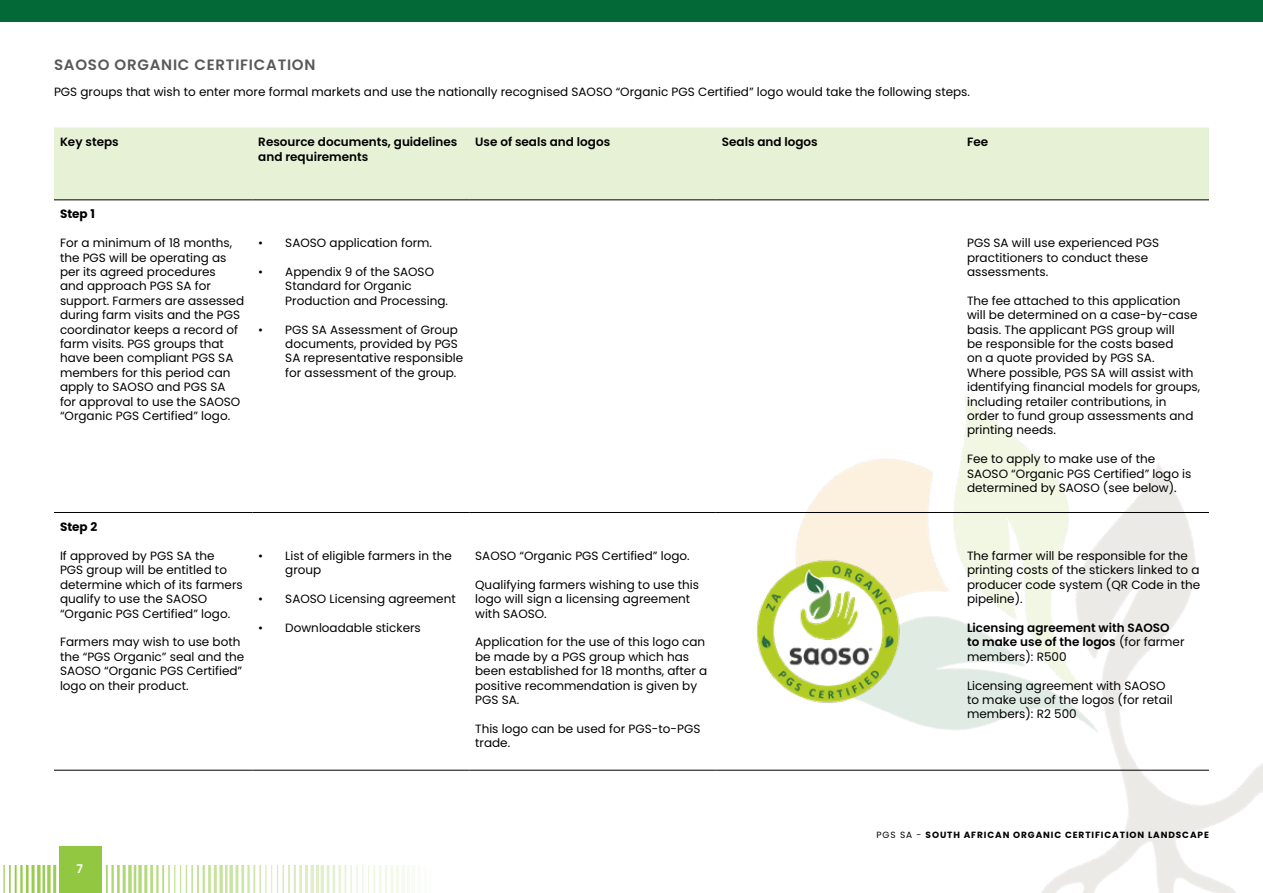
<style>
.page{position:relative;width:1263px;height:893px;background:#fff}
.page>*{position:absolute;margin:0;border:0;box-sizing:border-box;transform-origin:0 0}
.t1{font:600 15px "Poppins";letter-spacing:.05em;color:#58595b}
.t2{font:12px/14.4px "Poppins";color:#000}
.t3{font:600 12px/14.4px "Poppins";color:#000}
.t4{font:700 12px "Poppins";color:#000}
.t5{font:600 12px "Poppins";color:#fff}
.t6{font:700 9px "Poppins";letter-spacing:.1em;color:#000}
.s1{font-weight:400}
</style>
<div class="page">
<div style="left:0;top:0;width:1263px;height:21px;background:#036936"></div>
<img style="left:725px;top:395px;width:538px;height:498px">
<div style="left:54px;top:128px;width:1155px;height:72px;background:#e6f1d5"></div>
<hr style="left:54px;top:200px;width:198px;height:1px;background:#000">
<hr style="left:252px;top:200px;width:217px;height:1px;background:#000">
<hr style="left:469px;top:200px;width:247px;height:1px;background:#000">
<hr style="left:716px;top:200px;width:245px;height:1px;background:#000">
<hr style="left:961px;top:200px;width:248px;height:1px;background:#000">
<hr style="left:54px;top:512px;width:198px;height:1px;background:#000">
<hr style="left:252px;top:512px;width:217px;height:1px;background:#000">
<hr style="left:469px;top:512px;width:247px;height:1px;background:#000">
<hr style="left:716px;top:512px;width:245px;height:1px;background:#000">
<hr style="left:961px;top:512px;width:248px;height:1px;background:#000">
<hr style="left:54px;top:770px;width:198px;height:1px;background:#000">
<hr style="left:252px;top:770px;width:217px;height:1px;background:#000">
<hr style="left:469px;top:770px;width:247px;height:1px;background:#000">
<hr style="left:716px;top:770px;width:245px;height:1px;background:#000">
<hr style="left:961px;top:770px;width:248px;height:1px;background:#000">
<img style="left:742px;top:551px;width:175px;height:158px">
<svg style="left:4px;top:866px;width:1px;height:27px"></svg>
<hr style="left:9px;top:866px;width:2px;height:27px;background:#92c841">
<hr style="left:15px;top:866px;width:2px;height:27px;background:#92c841">
<hr style="left:20px;top:866px;width:3px;height:27px;background:#92c841">
<hr style="left:26px;top:866px;width:3px;height:27px;background:#92c841">
<hr style="left:32px;top:866px;width:3px;height:27px;background:#92c841">
<svg style="left:37px;top:866px;width:4px;height:27px"></svg>
<hr style="left:53px;top:866px;width:3px;height:27px;background:#92c841">
<svg style="left:47px;top:866px;width:4px;height:27px"></svg>
<hr style="left:106px;top:866px;width:2px;height:27px;background:#92c841">
<hr style="left:111px;top:866px;width:3px;height:27px;background:#92c841">
<hr style="left:117px;top:866px;width:3px;height:27px;background:#92c841">
<hr style="left:123px;top:866px;width:3px;height:27px;background:#92c841">
<svg style="left:128px;top:866px;width:4px;height:27px"></svg>
<hr style="left:43px;top:866px;width:2px;height:27px;background:#92c841">
<hr style="left:168px;top:866px;width:2px;height:27px;background:#92c841">
<hr style="left:162px;top:866px;width:2px;height:27px;background:#92c841">
<hr style="left:156px;top:866px;width:3px;height:27px;background:#92c841">
<hr style="left:150px;top:866px;width:3px;height:27px;background:#92c841">
<hr style="left:144px;top:866px;width:3px;height:27px;background:#92c841">
<svg style="left:138px;top:866px;width:4px;height:27px"></svg>
<svg style="left:174px;top:866px;width:13px;height:27px"></svg>
<hr style="left:191px;top:866px;width:2px;height:27px;background:#92c841">
<hr style="left:197px;top:866px;width:2px;height:27px;background:#92c841">
<hr style="left:203px;top:866px;width:2px;height:27px;background:#92c841">
<hr style="left:208px;top:866px;width:3px;height:27px;background:#92c841">
<hr style="left:214px;top:866px;width:3px;height:27px;background:#92c841">
<svg style="left:219px;top:866px;width:4px;height:27px"></svg>
<hr style="left:134px;top:866px;width:2px;height:27px;background:#92c841">
<hr style="left:259px;top:866px;width:2px;height:27px;background:#92c841">
<hr style="left:253px;top:866px;width:2px;height:27px;background:#92c841">
<hr style="left:247px;top:866px;width:3px;height:27px;background:#92c841">
<hr style="left:241px;top:866px;width:3px;height:27px;background:#92c841">
<hr style="left:235px;top:866px;width:3px;height:27px;background:#92c841">
<svg style="left:229px;top:866px;width:4px;height:27px"></svg>
<svg style="left:265px;top:866px;width:19px;height:27px"></svg>
<hr style="left:288px;top:866px;width:2px;height:27px;background:#92c841">
<hr style="left:294px;top:866px;width:2px;height:27px;background:#92c841">
<hr style="left:299px;top:866px;width:3px;height:27px;background:#92c841">
<hr style="left:305px;top:866px;width:3px;height:27px;background:#92c841">
<svg style="left:310px;top:866px;width:4px;height:27px"></svg>
<hr style="left:225px;top:866px;width:2px;height:27px;background:#92c841">
<hr style="left:356px;top:866px;width:2px;height:27px;background:#92c841">
<hr style="left:350px;top:866px;width:2px;height:27px;background:#92c841">
<hr style="left:344px;top:866px;width:2px;height:27px;background:#92c841">
<hr style="left:339px;top:866px;width:2px;height:27px;background:#92c841">
<hr style="left:333px;top:866px;width:2px;height:27px;background:#92c841">
<hr style="left:327px;top:866px;width:3px;height:27px;background:#92c841">
<hr style="left:321px;top:866px;width:3px;height:27px;background:#92c841">
<svg style="left:362px;top:866px;width:13px;height:27px"></svg>
<hr style="left:379px;top:866px;width:2px;height:27px;background:#92c841">
<hr style="left:385px;top:866px;width:2px;height:27px;background:#92c841">
<hr style="left:390px;top:866px;width:3px;height:27px;background:#92c841">
<hr style="left:396px;top:866px;width:3px;height:27px;background:#92c841">
<hr style="left:402px;top:866px;width:3px;height:27px;background:#92c841">
<hr style="left:407px;top:866px;width:2px;height:27px;background:#92c841">
<hr style="left:316px;top:866px;width:2px;height:27px;background:#92c841">
<hr style="left:430px;top:866px;width:2px;height:27px;background:#92c841">
<hr style="left:424px;top:866px;width:2px;height:27px;background:#92c841">
<hr style="left:418px;top:866px;width:3px;height:27px;background:#92c841">
<hr style="left:412px;top:866px;width:3px;height:27px;background:#92c841">
<hr style="left:408px;top:866px;width:2px;height:27px;background:#92c841">
<div style="left:59px;top:847px;width:43px;height:46px;background:#92c841"></div>
<p class="t1" style="left:54px;top:56px;width:263px">SAOSO ORGANIC CERTIFICATION</p>
<p class="t2" style="left:54px;top:84px;width:917px">PGS groups that wish to enter more formal markets and use the nationally recognised SAOSO “Organic PGS Certified” logo would take the following steps.</p>
<p class="t3" style="left:60px;top:135px;width:60px">Key steps</p>
<p class="t3" style="left:258px;top:135px;width:201px">Resource documents, guidelines and requirements</p>
<p class="t3" style="left:475px;top:135px;width:137px">Use of seals and logos</p>
<p class="t3" style="left:722px;top:135px;width:97px">Seals and logos</p>
<p class="t3" style="left:967px;top:135px;width:23px">Fee</p>
<p class="t4" style="left:60px;top:207px;width:36px">Step 1</p>
<p class="t2" style="left:60px;top:236px;width:186px">For a minimum of 18 months, the PGS will be operating as per its agreed procedures<br>and approach PGS SA for support. Farmers are assessed during farm visits and the PGS coordinator keeps a record of farm visits. PGS groups that have been compliant PGS SA members for this period can apply to SAOSO and PGS SA for approval to use the SAOSO “Organic PGS Certified” logo.</p>
<p class="t2" style="left:258px;top:236px;width:175px">• SAOSO application form.</p>
<p class="t2" style="left:285px;top:265px;width:164px;text-indent:-27px">• Appendix 9 of the SAOSO<br>Standard for Organic<br>Production and Processing.</p>
<p class="t2" style="left:285px;top:322px;width:179px;text-indent:-27px">• PGS SA Assessment of Group documents, provided by PGS<br>SA representative responsible for assessment of the group.</p>
<p class="t4" style="left:60px;top:520px;width:39px">Step 2</p>
<p class="t2" style="left:60px;top:549px;width:184px">If approved by PGS SA the<br>PGS group will be entitled to determine which of its farmers qualify to use the SAOSO “Organic PGS Certified” logo.</p>
<p class="t2" style="left:60px;top:635px;width:186px">Farmers may wish to use both the “PGS Organic” seal and the<br>SAOSO “Organic PGS Certified” logo on their product.</p>
<p class="t2" style="left:285px;top:549px;width:168px;text-indent:-27px">• List of eligible farmers in the group</p>
<p class="t2" style="left:258px;top:592px;width:199px">• SAOSO Licensing agreement</p>
<p class="t2" style="left:258px;top:621px;width:164px">• Downloadable stickers</p>
<p class="t2" style="left:475px;top:549px;width:216px">SAOSO “Organic PGS Certified” logo.</p>
<p class="t2" style="left:475px;top:577px;width:225px">Qualifying farmers wishing to use this logo will sign a licensing agreement with SAOSO.</p>
<p class="t2" style="left:475px;top:635px;width:233px">Application for the use of this logo can be made by a PGS group which has been established for 18 months, after a positive recommendation is given by<br>PGS SA.</p>
<p class="t2" style="left:475px;top:721px;width:227px">This logo can be used for PGS-to-PGS trade.</p>
<p class="t5" style="left:76px;top:862px;width:8px">7</p>
<p class="t2" style="left:967px;top:236px;width:194px">PGS SA will use experienced PGS practitioners to conduct these assessments.</p>
<p class="t2" style="left:967px;top:294px;width:235px">The fee attached to this application will be determined on a case-by-case basis. The applicant PGS group will<br>be responsible for the costs based<br>on a quote provided by PGS SA.<br>Where possible, PGS SA will assist with identifying financial models for groups, including retailer contributions, in order to fund group assessments and printing needs.</p>
<p class="t2" style="left:967px;top:452px;width:226px">Fee to apply to make use of the<br>SAOSO “Organic PGS Certified” logo is determined by SAOSO (see below).</p>
<p class="t2" style="left:967px;top:549px;width:235px">The farmer will be responsible for the printing costs of the stickers linked to a producer code system (QR Code in the pipeline).</p>
<p class="t3" style="left:967px;top:621px;width:219px">Licensing agreement with SAOSO to make use of the logos <span class="s1">(for farmer members): R500</span></p>
<p class="t2" style="left:967px;top:678px;width:207px">Licensing agreement with SAOSO to make use of the logos (for retail members): R2 500</p>
<p class="t6" style="left:876px;top:829px;width:334px"><span class="s1">PGS SA -</span> SOUTH AFRICAN ORGANIC CERTIFICATION LANDSCAPE</p>
</div>
